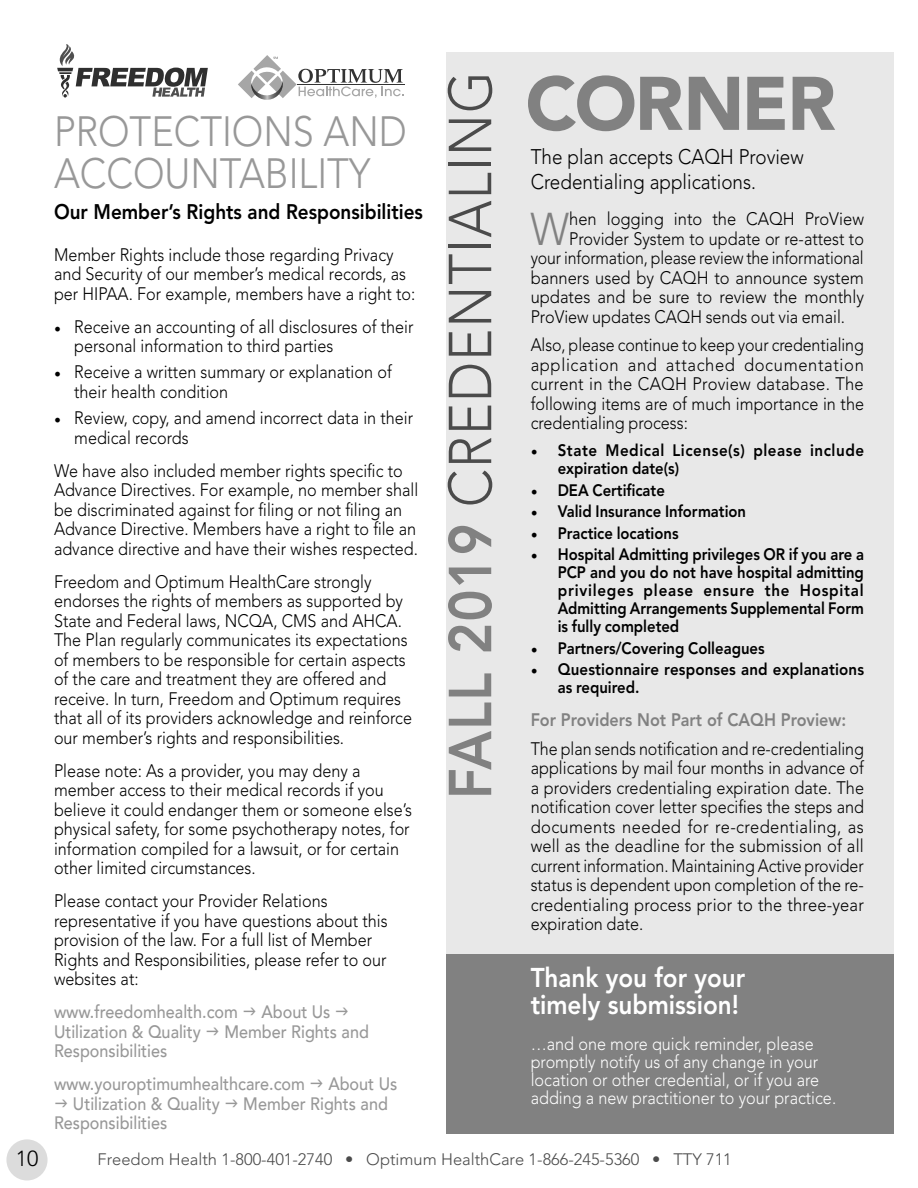
<style>
.page{position:relative;width:918px;height:1188px;background:#fff}
.page>*{position:absolute;margin:0;border:0;box-sizing:border-box;transform-origin:0 0}
.t1{font:900 75px "Avenir";letter-spacing:-.03em;color:#818181}
.t2{font:300 60px "Avenir";letter-spacing:.02em;color:#4b4b4b;scale:.9 1}
.t3{font:300 45.6px "Avenir";color:#818181;scale:.9 1}
.t4{font:300 42px/42px "Avenir";color:#989898;scale:.9 1}
.t5{font:800 27px/27px "Avenir";color:#fff;scale:.9 1}
.t6{font:300 21.6px "Avenir";color:#000}
.t7{font:300 21px/25.2px "Avenir";color:#000;scale:.9 1}
.t8{font:800 21px "Avenir";color:#000;scale:.9 1}
.t9{font:300 18px/19.5px "Avenir";color:#000;scale:.9 1}
.t10{font:300 18px/19.5px "Avenir";color:#000;text-align:justify;scale:.89 1}
.t11{font:500 18px "Avenir";color:#989898;scale:.9 1}
.t12{font:300 18px/18px "Avenir";color:#fff;scale:.9 1}
.t13{font:300 18px "Avenir";color:#000;scale:.92 1}
.t14{font:300 18px "Avenir";color:#000;scale:.88 1}
.t15{font:800 18px "Avenir";color:#818181;scale:.9 1}
.t16{font:800 16.5px/18px "Avenir";color:#000;text-align:justify;scale:.9 1}
.t17{font:300 16.5px "Avenir";color:#4b4b4b}
.t18{font:800 16.5px/18px "Avenir";letter-spacing:.035em;color:#000;scale:.92 1}
.t19{font:800 16.5px/18px "Avenir";color:#000;scale:.92 1}
.s1{font-family:"Minion Pro";font-weight:400}
.s2{font-weight:800;color:#818181}
.s3{font-family:"Minion Pro";font-weight:400;font-size:18px}
</style>
<div class="page">
<div style="left:6px;top:1139px;width:42px;height:41px;background:#d8d8d8;border-radius:50%"></div>
<svg style="left:238px;top:55px;width:166px;height:45px"></svg>
<svg style="left:57px;top:44px;width:151px;height:54px"></svg>
<div style="left:446px;top:53px;width:448px;height:1081px;background:#e8e8e8"></div>
<div style="left:446px;top:954px;width:448px;height:180px;background:#818181"></div>
<p class="t4" style="left:54px;top:110px;width:394px">PROTECTIONS AND<br>ACCOUNTABILITY</p>
<p class="t8" style="left:54px;top:199px;width:411px">Our Member’s Rights and Responsibilities</p>
<p class="t9" style="left:54px;top:245px;width:403px">Member Rights include those regarding Privacy and Security of our member’s medical records, as per HIPAA. For example, members have a right to:</p>
<p class="t9" style="left:74px;top:317px;width:378px;text-indent:-20px"><span class="s1">•</span> Receive an accounting of all disclosures of their personal information to third parties</p>
<p class="t9" style="left:74px;top:363px;width:354px;text-indent:-20px"><span class="s1">•</span> Receive a written summary or explanation of their health condition</p>
<p class="t9" style="left:74px;top:408px;width:378px;text-indent:-20px"><span class="s1">•</span> Review, copy, and amend incorrect data in their medical records</p>
<p class="t9" style="left:54px;top:461px;width:406px">We have also included member rights specific to Advance Directives. For example, no member shall be discriminated against for filing or not filing an Advance Directive. Members have a right to file an advance directive and have their wishes respected.</p>
<p class="t9" style="left:54px;top:572px;width:399px">Freedom and Optimum HealthCare strongly endorses the rights of members as supported by State and Federal laws, NCQA, CMS and AHCA.<br>The Plan regularly communicates its expectations of members to be responsible for certain aspects of the care and treatment they are offered and receive. In turn, Freedom and Optimum requires that all of its providers acknowledge and reinforce our member’s rights and responsibilities.</p>
<p class="t9" style="left:54px;top:761px;width:399px">Please note: As a provider, you may deny a member access to their medical records if you believe it could endanger them or someone else’s physical safety, for some psychotherapy notes, for information compiled for a lawsuit, or for certain other limited circumstances.</p>
<p class="t9" style="left:54px;top:891px;width:372px">Please contact your Provider Relations representative if you have questions about this provision of the law. For a full list of Member Rights and Responsibilities, please refer to our websites at:</p>
<p class="t11" style="left:54px;top:996px;width:206px">www.freedomhealth.com</p>
<p class="t11" style="left:261px;top:996px;width:78px">About Us</p>
<p class="t11" style="left:54px;top:1016px;width:165px">Utilization &amp; Quality</p>
<p class="t11" style="left:224px;top:1016px;width:162px">Member Rights and</p>
<p class="t11" style="left:54px;top:1035px;width:127px">Responsibilities</p>
<p class="t11" style="left:54px;top:1068px;width:280px">www.youroptimumhealthcare.com</p>
<p class="t11" style="left:328px;top:1068px;width:78px">About Us</p>
<p class="t11" style="left:73px;top:1088px;width:165px">Utilization &amp; Quality</p>
<p class="t11" style="left:243px;top:1088px;width:162px">Member Rights and</p>
<p class="t11" style="left:54px;top:1107px;width:127px">Responsibilities</p>
<p class="t2" style="left:435px;top:799px;width:810px;rotate:-90deg"><span class="s2">FALL 2019</span> CREDENTIALING</p>
<p class="t1" style="left:525px;top:39px;width:312px">CORNER</p>
<p class="t7" style="left:531px;top:144px;width:305px">The plan accepts CAQH Proview<br>Credentialing applications.</p>
<p class="t3" style="left:530px;top:202px;width:44px">W</p>
<p class="t13" style="left:569px;top:209px;width:322px">hen logging into the CAQH ProView</p>
<p class="t9" style="left:569px;top:229px;width:329px">Provider System to update or re-attest to</p>
<p class="t14" style="left:531px;top:248px;width:380px">your information, please review the informational</p>
<p class="t13" style="left:531px;top:267px;width:364px">banners used by CAQH to announce system</p>
<p class="t13" style="left:531px;top:287px;width:364px">updates and be sure to review the monthly</p>
<p class="t9" style="left:531px;top:307px;width:351px">ProView updates CAQH sends out via email.</p>
<p class="t10" style="left:531px;top:335px;width:376px">Also, please continue to keep your credentialing application and attached documentation current in the CAQH Proview database. The following items are of much importance in the credentialing process:</p>
<p class="t18" style="left:558px;top:442px;width:335px;text-indent:-27px"><span class="s3">•</span> State Medical License(s) please include expiration date(s)</p>
<p class="t16" style="left:531px;top:481px;width:151px"><span class="s3">•</span> DEA Certificate</p>
<p class="t16" style="left:531px;top:503px;width:241px"><span class="s3">•</span> Valid Insurance Information</p>
<p class="t16" style="left:531px;top:524px;width:166px"><span class="s3">•</span> Practice locations</p>
<p class="t16" style="left:558px;top:546px;width:342px;text-indent:-27px"><span class="s3">•</span> Hospital Admitting privileges OR if you are a PCP and you do not have hospital admitting privileges please ensure the Hospital Admitting Arrangements Supplemental Form is fully completed</p>
<p class="t16" style="left:531px;top:639px;width:261px"><span class="s3">•</span> Partners/Covering Colleagues</p>
<p class="t19" style="left:558px;top:661px;width:335px;text-indent:-27px"><span class="s3">•</span> Questionnaire responses and explanations as required.</p>
<p class="t15" style="left:531px;top:709px;width:352px">For Providers Not Part of CAQH Proview:</p>
<p class="t10" style="left:531px;top:739px;width:376px">The plan sends notification and re-credentialing applications by mail four months in advance of a providers credentialing expiration date. The notification cover letter specifies the steps and documents needed for re-credentialing, as well as the deadline for the submission of all current information. Maintaining Active provider status is dependent upon completion of the re&shy;credentialing process prior to the three-year expiration date.</p>
<p class="t5" style="left:531px;top:964px;width:240px">Thank you for your timely submission!</p>
<p class="t12" style="left:531px;top:1034px;width:341px">…and one more quick reminder, please promptly notify us of any change in your location or other credential, or if you are adding a new practitioner to your practice.</p>
<p class="t6" style="left:16px;top:1146px;width:24px">10</p>
<p class="t17" style="left:98px;top:1149px;width:636px">Freedom Health 1-800-401-2740 • Optimum HealthCare 1-866-245-5360 • TTY 711</p>
</div>
